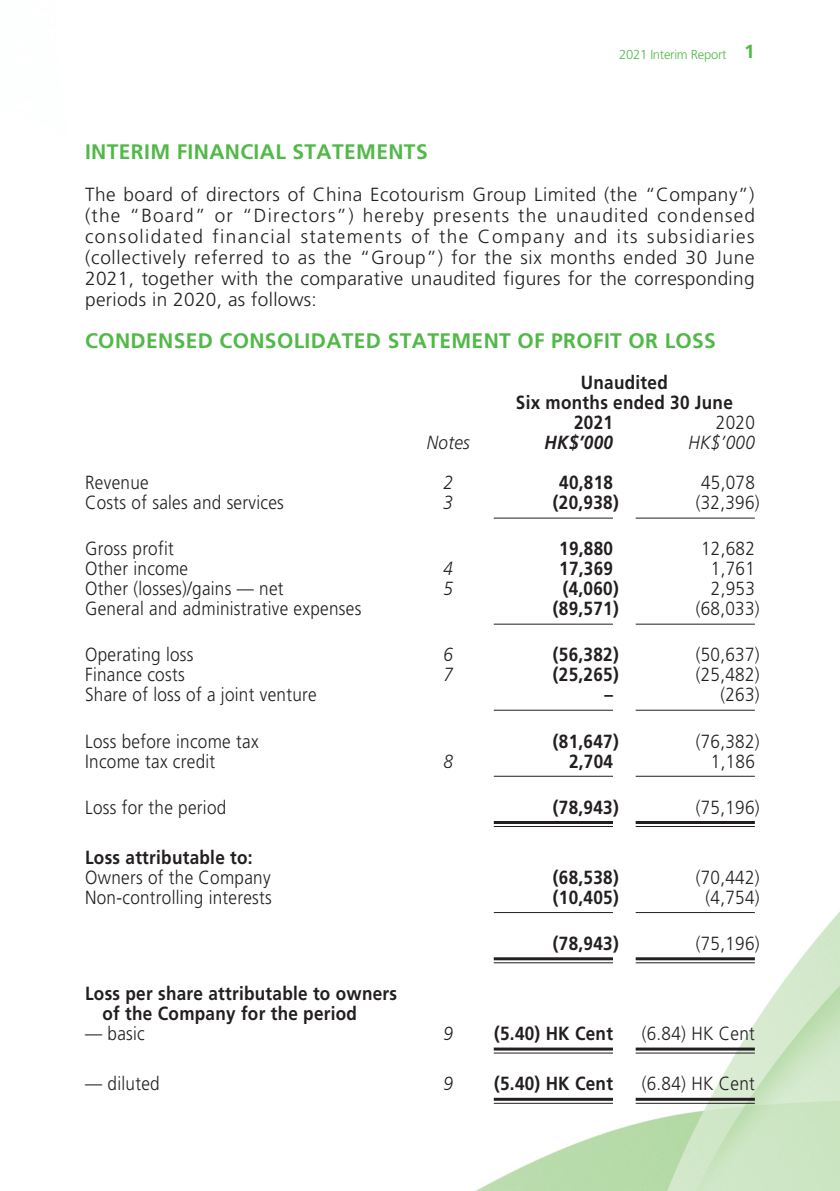
<style>
.page{position:relative;width:840px;height:1191px;background:#fff}
.page>*{position:absolute;margin:0;border:0;box-sizing:border-box;transform-origin:0 0}
._01_H1{font:700 21px "Frutiger LT Std";letter-spacing:.015em;color:#51b948}
._50_Table_txt{font:300 19px "Frutiger LT Std";letter-spacing:.015em;color:#231f20;scale:.9 1}
._00_txt{font:300 19px/21px "Frutiger LT Std";letter-spacing:.015em;color:#231f20;text-align:justify}
._50_Table_txt-2{font:700 19px "Frutiger LT Std";letter-spacing:.015em;color:#231f20;scale:.9 1}
._50_Table_txt-3{font:italic 300 19px "Frutiger LT Std";letter-spacing:.015em;color:#231f20;scale:.9 1}
._50_Table_txt-4{font:italic 700 19px "Frutiger LT Std";color:#231f20;scale:.9 1}
.t1{font:700 19px "Frutiger LT Std";color:#51b948}
.t2{font:300 13px "Frutiger LT Std";letter-spacing:-.02em;color:#51b948}
</style>
<div class="page">
<img style="left:475px;top:517px;width:364px;height:674px">
<hr style="left:493px;top:517px;width:119px;height:1px;background:#231f20">
<hr style="left:635px;top:517px;width:119px;height:1px;background:#231f20">
<hr style="left:493px;top:623px;width:119px;height:1px;background:#231f20">
<hr style="left:635px;top:623px;width:119px;height:1px;background:#231f20">
<hr style="left:493px;top:709px;width:119px;height:1px;background:#231f20">
<hr style="left:635px;top:709px;width:119px;height:1px;background:#231f20">
<hr style="left:493px;top:775px;width:119px;height:1px;background:#231f20">
<hr style="left:635px;top:775px;width:119px;height:1px;background:#231f20">
<hr style="left:493px;top:821px;width:119px;height:3px;background:#231f20">
<hr style="left:493px;top:826px;width:119px;height:1px;background:#231f20">
<hr style="left:635px;top:821px;width:119px;height:3px;background:#231f20">
<hr style="left:635px;top:826px;width:119px;height:1px;background:#231f20">
<hr style="left:493px;top:912px;width:119px;height:1px;background:#231f20">
<hr style="left:635px;top:912px;width:119px;height:1px;background:#231f20">
<hr style="left:493px;top:957px;width:119px;height:3px;background:#231f20">
<hr style="left:493px;top:962px;width:119px;height:1px;background:#231f20">
<hr style="left:635px;top:957px;width:119px;height:3px;background:#231f20">
<hr style="left:635px;top:962px;width:119px;height:1px;background:#231f20">
<hr style="left:493px;top:1047px;width:119px;height:3px;background:#231f20">
<hr style="left:493px;top:1052px;width:119px;height:1px;background:#231f20">
<hr style="left:635px;top:1047px;width:119px;height:3px;background:#231f20">
<hr style="left:635px;top:1052px;width:119px;height:1px;background:#231f20">
<hr style="left:493px;top:1097px;width:119px;height:3px;background:#231f20">
<hr style="left:493px;top:1102px;width:119px;height:1px;background:#231f20">
<hr style="left:635px;top:1097px;width:119px;height:3px;background:#231f20">
<hr style="left:635px;top:1102px;width:119px;height:1px;background:#231f20">
<p class="t2" style="left:618px;top:47px;width:109px">2021 Interim Report</p>
<p class="t1" style="left:743px;top:41px;width:12px">1</p>
<p class="_01_H1" style="left:85px;top:140px;width:344px">INTERIM FINANCIAL STATEMENTS</p>
<p class="_00_txt" style="left:85px;top:184px;width:671px">The board of directors of China Ecotourism Group Limited (the “Company”) (the “Board” or “Directors”) hereby presents the unaudited condensed consolidated financial statements of the Company and its subsidiaries (collectively referred to as the “Group”) for the six months ended 30 June 2021, together with the comparative unaudited figures for the corresponding periods in 2020, as follows:</p>
<p class="_01_H1" style="left:85px;top:329px;width:632px">CONDENSED CONSOLIDATED STATEMENT OF PROFIT OR LOSS</p>
<p class="_50_Table_txt-2" style="left:580px;top:371px;width:98px">Unaudited</p>
<p class="_50_Table_txt-2" style="left:515px;top:391px;width:242px">Six months ended 30 June</p>
<p class="_50_Table_txt-2" style="left:573px;top:411px;width:45px">2021</p>
<p class="_50_Table_txt" style="left:715px;top:412px;width:45px">2020</p>
<p class="_50_Table_txt-3" style="left:426px;top:432px;width:49px">Notes</p>
<p class="_50_Table_txt-4" style="left:544px;top:431px;width:77px">HK$’000</p>
<p class="_50_Table_txt-3" style="left:688px;top:432px;width:75px">HK$’000</p>
<p class="_50_Table_txt" style="left:85px;top:472px;width:72px">Revenue</p>
<p class="_50_Table_txt-3" style="left:443px;top:472px;width:12px">2</p>
<p class="_50_Table_txt-2" style="left:559px;top:471px;width:61px">40,818</p>
<p class="_50_Table_txt" style="left:700px;top:472px;width:61px">45,078</p>
<p class="_50_Table_txt" style="left:85px;top:492px;width:222px">Costs of sales and services</p>
<p class="_50_Table_txt-3" style="left:443px;top:492px;width:12px">3</p>
<p class="_50_Table_txt-2" style="left:552px;top:491px;width:75px">(20,938)</p>
<p class="_50_Table_txt" style="left:695px;top:492px;width:72px">(32,396)</p>
<p class="_50_Table_txt" style="left:85px;top:538px;width:100px">Gross profit</p>
<p class="_50_Table_txt-2" style="left:559px;top:537px;width:61px">19,880</p>
<p class="_50_Table_txt" style="left:700px;top:538px;width:61px">12,682</p>
<p class="_50_Table_txt" style="left:85px;top:558px;width:116px">Other income</p>
<p class="_50_Table_txt-3" style="left:443px;top:558px;width:12px">4</p>
<p class="_50_Table_txt-2" style="left:559px;top:557px;width:61px">17,369</p>
<p class="_50_Table_txt" style="left:710px;top:558px;width:50px">1,761</p>
<p class="_50_Table_txt" style="left:85px;top:578px;width:222px">Other (losses)/gains — net</p>
<p class="_50_Table_txt-3" style="left:443px;top:578px;width:12px">5</p>
<p class="_50_Table_txt-2" style="left:562px;top:577px;width:64px">(4,060)</p>
<p class="_50_Table_txt" style="left:710px;top:578px;width:50px">2,953</p>
<p class="_50_Table_txt" style="left:85px;top:598px;width:308px">General and administrative expenses</p>
<p class="_50_Table_txt-2" style="left:552px;top:597px;width:75px">(89,571)</p>
<p class="_50_Table_txt" style="left:695px;top:598px;width:72px">(68,033)</p>
<p class="_50_Table_txt" style="left:85px;top:644px;width:122px">Operating loss</p>
<p class="_50_Table_txt-3" style="left:443px;top:644px;width:12px">6</p>
<p class="_50_Table_txt-2" style="left:552px;top:643px;width:75px">(56,382)</p>
<p class="_50_Table_txt" style="left:695px;top:644px;width:72px">(50,637)</p>
<p class="_50_Table_txt" style="left:85px;top:664px;width:112px">Finance costs</p>
<p class="_50_Table_txt-3" style="left:443px;top:664px;width:12px">7</p>
<p class="_50_Table_txt-2" style="left:552px;top:663px;width:75px">(25,265)</p>
<p class="_50_Table_txt" style="left:695px;top:664px;width:72px">(25,482)</p>
<p class="_50_Table_txt" style="left:85px;top:684px;width:259px">Share of loss of a joint venture</p>
<p class="_50_Table_txt-2" style="left:604px;top:683px;width:11px">–</p>
<p class="_50_Table_txt" style="left:720px;top:684px;width:45px">(263)</p>
<p class="_50_Table_txt" style="left:85px;top:730px;width:194px">Loss before income tax</p>
<p class="_50_Table_txt-2" style="left:552px;top:729px;width:75px">(81,647)</p>
<p class="_50_Table_txt" style="left:695px;top:730px;width:72px">(76,382)</p>
<p class="_50_Table_txt" style="left:85px;top:750px;width:146px">Income tax credit</p>
<p class="_50_Table_txt-3" style="left:443px;top:750px;width:12px">8</p>
<p class="_50_Table_txt-2" style="left:568px;top:749px;width:50px">2,704</p>
<p class="_50_Table_txt" style="left:710px;top:750px;width:50px">1,186</p>
<p class="_50_Table_txt" style="left:85px;top:796px;width:158px">Loss for the period</p>
<p class="_50_Table_txt-2" style="left:552px;top:795px;width:75px">(78,943)</p>
<p class="_50_Table_txt" style="left:695px;top:796px;width:72px">(75,196)</p>
<p class="_50_Table_txt-2" style="left:85px;top:846px;width:187px">Loss attributable to:</p>
<p class="_50_Table_txt" style="left:85px;top:866px;width:207px">Owners of the Company</p>
<p class="_50_Table_txt-2" style="left:552px;top:866px;width:75px">(68,538)</p>
<p class="_50_Table_txt" style="left:695px;top:866px;width:72px">(70,442)</p>
<p class="_50_Table_txt" style="left:85px;top:886px;width:209px">Non-controlling interests</p>
<p class="_50_Table_txt-2" style="left:552px;top:886px;width:75px">(10,405)</p>
<p class="_50_Table_txt" style="left:705px;top:886px;width:62px">(4,754)</p>
<p class="_50_Table_txt-2" style="left:552px;top:932px;width:75px">(78,943)</p>
<p class="_50_Table_txt" style="left:695px;top:932px;width:72px">(75,196)</p>
<p class="_50_Table_txt-2" style="left:85px;top:982px;width:348px">Loss per share attributable to owners</p>
<p class="_50_Table_txt-2" style="left:102px;top:1002px;width:284px">of the Company for the period</p>
<p class="_50_Table_txt" style="left:85px;top:1022px;width:68px">— basic</p>
<p class="_50_Table_txt-3" style="left:443px;top:1022px;width:12px">9</p>
<p class="_50_Table_txt-2" style="left:494px;top:1022px;width:133px">(5.40) HK Cent</p>
<p class="_50_Table_txt" style="left:641px;top:1022px;width:127px">(6.84) HK Cent</p>
<p class="_50_Table_txt" style="left:85px;top:1073px;width:84px">— diluted</p>
<p class="_50_Table_txt-3" style="left:443px;top:1072px;width:12px">9</p>
<p class="_50_Table_txt-2" style="left:494px;top:1072px;width:133px">(5.40) HK Cent</p>
<p class="_50_Table_txt" style="left:641px;top:1073px;width:127px">(6.84) HK Cent</p>
</div>
